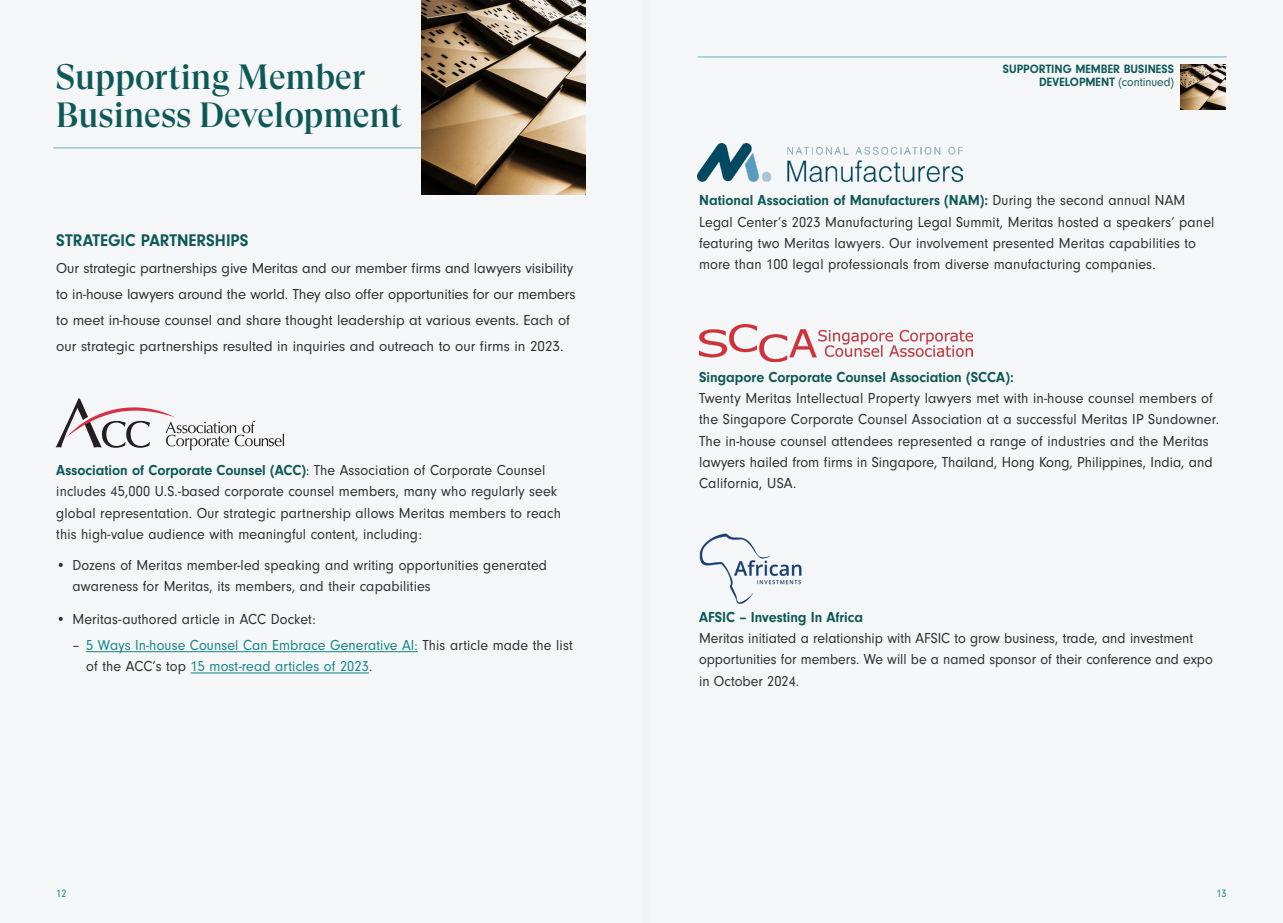
<style>
.page{position:relative;width:1283px;height:923px;background:#fff}
.page>*{position:absolute;margin:0;border:0;box-sizing:border-box;transform-origin:0 0}
.Document_Headline{font:500 35px/38.8px "GT Super Display";color:#0e5958}
.t1{font:700 17.5px "Neuzeit Gro";color:#0e5958;scale:.95 1}
.t2{font:15px/21.2px "Neuzeit Gro";letter-spacing:.005em;color:#2f2f31;scale:.95 1}
.t3{font:15px/21.2px "Neuzeit Gro";letter-spacing:.005em;color:#2f2f31;scale:.96 1}
.t4{font:15px/26.2px "Neuzeit Gro";letter-spacing:.005em;color:#2f2f31}
.t5{font:15px/21.2px "Neuzeit Gro";letter-spacing:.01em;color:#12868b;scale:.95 1}
.t6{font:700 12.5px/13.8px "Neuzeit Gro";color:#0e5958;text-align:right;scale:.95 1}
.Document_Caption{font:11.25px "Neuzeit Gro";color:#12868b;scale:.9 1}
.s1{font-weight:700;color:#0e5958}
.s2{color:#2f2f31}
.s3{font-weight:400}
</style>
<div class="page">
<div style="left:0;top:0;width:648px;height:922px;background:#f2f3f4"></div>
<hr style="left:53px;top:147px;width:531px;height:1px;background:#8abfc6">
<hr style="left:86px;top:651px;width:332px;height:1px;background:#12868b">
<hr style="left:191px;top:672px;width:178px;height:1px;background:#12868b">
<img style="left:422px;top:0;width:163px;height:195px">
<svg style="left:56px;top:398px;width:228px;height:52px"></svg>
<div style="left:641px;top:0;width:641px;height:922px;background:#f2f3f4"></div>
<hr style="left:698px;top:56px;width:528px;height:2px;background:#8abfc6">
<img style="left:1180px;top:64px;width:45px;height:45px">
<img style="left:699px;top:324px;width:274px;height:38px">
<img style="left:697px;top:144px;width:266px;height:37px">
<img style="left:699px;top:533px;width:103px;height:71px">
<p class="Document_Headline" style="left:56px;top:58px;width:348px">Supporting Member<br>Business Development</p>
<p class="t1" style="left:56px;top:231px;width:204px">STRATEGIC PARTNERSHIPS</p>
<p class="t4" style="left:56px;top:255px;width:521px">Our strategic partnerships give Meritas and our member firms and lawyers visibility to in-house lawyers around the world. They also offer opportunities for our members to meet in-house counsel and share thought leadership at various events. Each of our strategic partnerships resulted in inquiries and outreach to our firms in 2023.</p>
<p class="t2" style="left:56px;top:460px;width:533px"><span class="s1">Association of Corporate Counsel (ACC)</span>: The Association of Corporate Counsel includes 45,000 U.S.-based corporate counsel members, many who regularly seek global representation. Our strategic partnership allows Meritas members to reach this high-value audience with meaningful content, including:</p>
<p class="t2" style="left:72px;top:555px;width:501px;text-indent:-16px">• Dozens of Meritas member-led speaking and writing opportunities generated awareness for Meritas, its members, and their capabilities</p>
<p class="t2" style="left:56px;top:608px;width:274px">• Meritas-authored article in ACC Docket:</p>
<p class="t5" style="left:86px;top:635px;width:513px;text-indent:-14px"><span class="s2">–</span> 5 Ways In-house Counsel Can Embrace Generative AI: <span class="s2">This article made the list of the ACC‘s top</span> 15 most-read articles of 2023<span class="s2">.</span></p>
<p class="t6" style="left:1003px;top:62px;width:182px">SUPPORTING MEMBER BUSINESS<br>DEVELOPMENT <span class="s3">(continued)</span></p>
<p class="t2" style="left:699px;top:190px;width:544px"><span class="s1">National Association of Manufacturers (NAM):</span> During the second annual NAM Legal Center’s 2023 Manufacturing Legal Summit, Meritas hosted a speakers’ panel featuring two Meritas lawyers. Our involvement presented Meritas capabilities to more than 100 legal professionals from diverse manufacturing companies.</p>
<p class="t3" style="left:699px;top:366px;width:543px"><span class="s1">Singapore Corporate Counsel Association (SCCA):<br></span>Twenty Meritas Intellectual Property lawyers met with in-house counsel members of the Singapore Corporate Counsel Association at a successful Meritas IP Sundowner.<br>The in-house counsel attendees represented a range of industries and the Meritas lawyers hailed from firms in Singapore, Thailand, Hong Kong, Philippines, India, and California, USA.</p>
<p class="t2" style="left:699px;top:606px;width:542px"><span class="s1">AFSIC – Investing In Africa<br></span>Meritas initiated a relationship with AFSIC to grow business, trade, and investment opportunities for members. We will be a named sponsor of their conference and expo in October 2024.</p>
<p class="Document_Caption" style="left:56px;top:886px;width:13px">12</p>
<p class="Document_Caption" style="left:1216px;top:886px;width:13px">13</p>
</div>
